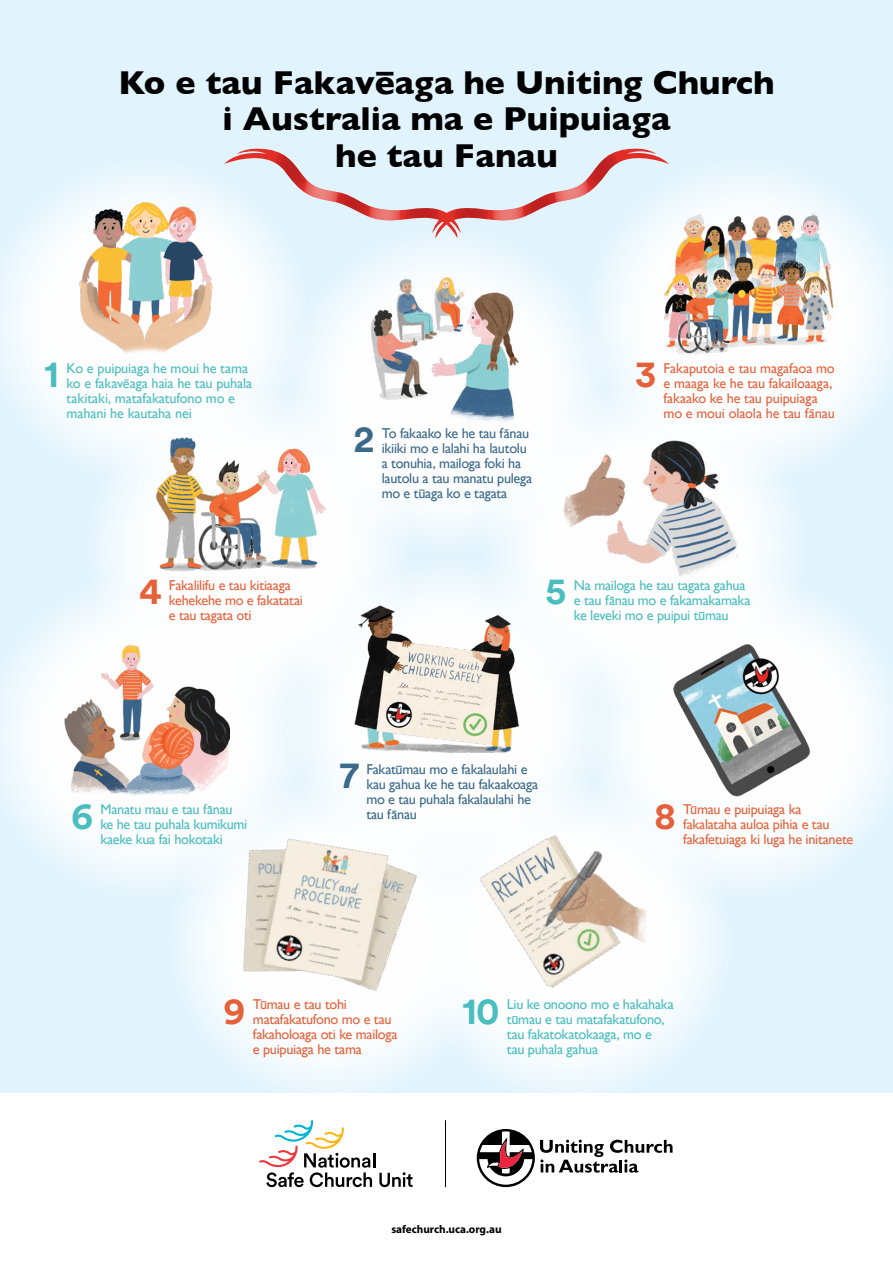
<style>
.page{position:relative;width:893px;height:1263px;background:#fff}
.page>*{position:absolute;margin:0;border:0;box-sizing:border-box;transform-origin:0 0}
.t1{font:700 37.5px "Circular Std";color:#49bdbf}
.t2{font:700 37.5px "Circular Std";color:#e5613a}
.t3{font:700 37.5px "Circular Std";color:#3a698a}
.t4{font:700 33.75px/36.8px "Gill Sans";color:#000;text-align:center}
.t5{font:14.25px/15px "Gill Sans";letter-spacing:-.015em;color:#49bdbf}
.t6{font:14.25px/15px "Gill Sans";letter-spacing:-.015em;color:#e5613a}
.t7{font:14.25px/15px "Gill Sans";letter-spacing:-.02em;color:#3a698a}
.t8{font:700 11.25px "Myriad Pro";letter-spacing:-.005em;color:#000}
</style>
<div class="page">
<div style="left:0;top:0;width:893px;height:1093px;background:#e1f4fd"></div>
<svg style="left:407px;top:778px;width:326px;height:326px;fill:#f5fbfe"></svg>
<svg style="left:167px;top:778px;width:327px;height:326px;fill:#f5fbfe"></svg>
<svg style="left:1px;top:176px;width:291px;height:285px;fill:#f5fbfe"></svg>
<svg style="left:1px;top:602px;width:309px;height:298px;fill:#f3fafe"></svg>
<div style="left:85px;top:385px;width:327px;height:326px;background:#fff;border-radius:50%"></div>
<svg style="left:601px;top:176px;width:290px;height:285px;fill:#f4fbfe"></svg>
<svg style="left:583px;top:602px;width:308px;height:298px;fill:#f5fbfe"></svg>
<div style="left:481px;top:385px;width:327px;height:326px;background:#fff;border-radius:50%"></div>
<div style="left:283px;top:228px;width:327px;height:326px;background:linear-gradient(to bottom,#ecf8fd,#fafdfe);border-radius:50%"></div>
<div style="left:283px;top:557px;width:327px;height:327px;background:linear-gradient(to bottom,#f3fafe,#fbfdfe);border-radius:50%"></div>
<img style="left:74px;top:198px;width:146px;height:170px">
<img style="left:368px;top:264px;width:157px;height:159px">
<img style="left:156px;top:434px;width:174px;height:138px">
<img style="left:560px;top:438px;width:179px;height:139px">
<img style="left:673px;top:641px;width:138px;height:157px">
<img style="left:350px;top:604px;width:171px;height:154px">
<img style="left:63px;top:642px;width:167px;height:155px">
<svg style="left:224px;top:148px;width:445px;height:90px"></svg>
<img style="left:472px;top:818px;width:188px;height:181px">
<img style="left:210px;top:813px;width:215px;height:205px">
<img style="left:656px;top:212px;width:181px;height:145px">
<svg style="left:259px;top:1120px;width:154px;height:67px"></svg>
<hr style="left:445px;top:1120px;width:1px;height:67px;background:#000">
<svg style="left:477px;top:1129px;width:195px;height:58px"></svg>
<h2 class="t4" style="left:118px;top:63px;width:658px">Ko e tau Fakavēaga he Uniting Church i Australia ma e Puipuiaga<br>he tau Fanau</h2>
<h1 class="t1" style="left:44px;top:350px;width:16px">1</h1>
<p class="t5" style="left:67px;top:360px;width:187px">Ko e puipuiaga he moui he tama ko e fakaveaga haia he tau puhala takitaki, matafakatufono mo e mahani he kautaha nei</p>
<h1 class="t3" style="left:354px;top:415px;width:22px">2</h1>
<p class="t7" style="left:382px;top:425px;width:152px">To fakaako ke he tau fanau ikiiki mo e lalahi ha lautolu a tonuhia, mailoga foki ha lautolu a tau manatu pulega mo e tuaga ko e tagata</p>
<h1 class="t2" style="left:635px;top:350px;width:22px">3</h1>
<p class="t6" style="left:664px;top:360px;width:173px">Fakaputoia e tau magafaoa mo e maaga ke he tau fakailoaaga, fakaako ke he tau puipuiaga mo e moui olaola he tau fanau</p>
<h1 class="t2" style="left:139px;top:567px;width:24px">4</h1>
<h1 class="t1" style="left:546px;top:567px;width:22px">5</h1>
<p class="t6" style="left:169px;top:577px;width:135px">Fakalilifu e tau kitiaaga kehekehe mo e fakatatai e tau tagata oti</p>
<p class="t5" style="left:574px;top:577px;width:178px">Na mailoga he tau tagata gahua e tau fanau mo e fakamakamaka ke leveki mo e puipui tumau</p>
<h1 class="t1" style="left:71px;top:791px;width:23px">6</h1>
<p class="t5" style="left:100px;top:802px;width:148px">Manatu mau e tau fanau ke he tau puhala kumikumi kaeke kua fai hokotaki</p>
<h1 class="t3" style="left:340px;top:751px;width:20px">7</h1>
<p class="t7" style="left:366px;top:761px;width:173px">Fakatumau mo e fakalaulahi e kau gahua ke he tau fakaakoaga mo e tau puhala fakalaulahi he tau fanau</p>
<h1 class="t2" style="left:654px;top:791px;width:23px">8</h1>
<p class="t6" style="left:683px;top:802px;width:172px">Tumau e puipuiaga ka fakalataha auloa pihia e tau fakafetuiaga ki luga he initanete</p>
<h1 class="t2" style="left:224px;top:986px;width:23px">9</h1>
<h1 class="t1" style="left:462px;top:986px;width:39px">10</h1>
<p class="t6" style="left:253px;top:997px;width:146px">Tumau e tau tohi matafakatufono mo e tau fakaholoaga oti ke mailoga e puipuiaga he tama</p>
<p class="t5" style="left:507px;top:997px;width:168px">Liu ke onoono mo e hakahaka tumau e tau matafakatufono, tau fakatokatokaaga, mo e<br>tau puhala gahua</p>
<p class="t8" style="left:391px;top:1222px;width:112px">safechurch.uca.org.au</p>
</div>
